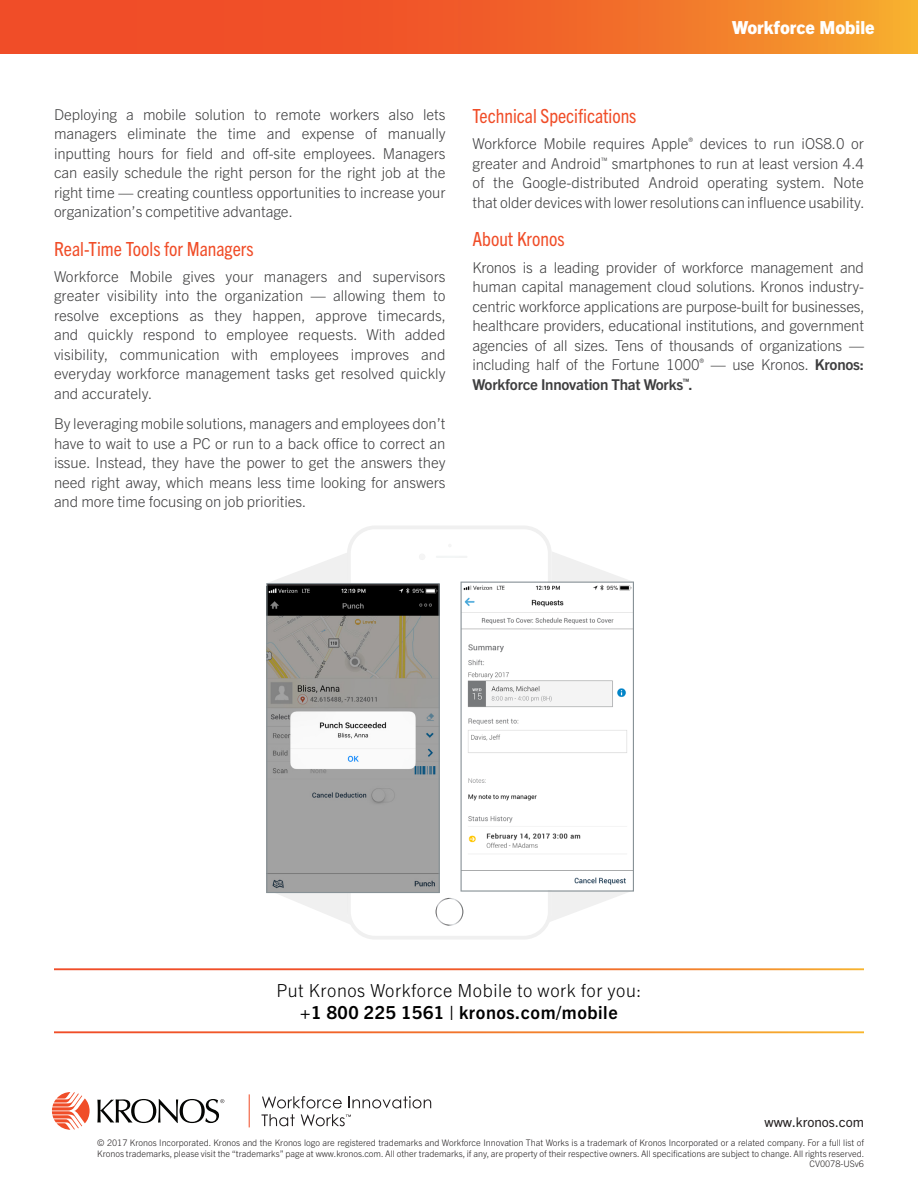
<style>
.page{position:relative;width:918px;height:1188px;background:#fff}
.page>*{position:absolute;margin:0;border:0;box-sizing:border-box;transform-origin:0 0}
.Subhead{font:condensed 19.5px "Trade Gothic Next LT Pro";color:#f04d28}
.CTA-back{font:300 18px "Trade Gothic Next LT Pro";letter-spacing:.03em;color:#000}
.CTA-back-2{font:700 18px "Trade Gothic Next LT Pro";letter-spacing:.03em;color:#000}
.t1{font:800 18px "Trade Gothic Next LT Pro";color:#fff}
.Body{font:300 15px/19.5px "Trade Gothic Next LT Pro";letter-spacing:-.005em;color:#3e3e3f;text-align:justify}
.t2{font:13.5px "Trade Gothic Next LT Pro";color:#231f20}
.t3{font:300 9px/10.5px "Trade Gothic Next LT Pro";color:#231f20;text-align:right}
.s1{font-weight:700}
</style>
<div class="page">
<svg style="left:0;top:0;width:918px;height:54px;background:#f16629"></svg>
<svg style="left:52px;top:1092px;width:38px;height:38px"></svg>
<hr style="left:249px;top:1094px;width:1px;height:33px;background:#f04d28">
<svg style="left:262px;top:1096px;width:80px;height:12px"></svg>
<svg style="left:349px;top:1096px;width:82px;height:12px"></svg>
<svg style="left:261px;top:1114px;width:34px;height:12px"></svg>
<svg style="left:301px;top:1114px;width:50px;height:12px"></svg>
<svg style="left:97px;top:1099px;width:127px;height:24px"></svg>
<svg style="left:552px;top:552px;width:82px;height:30px"></svg>
<svg style="left:347px;top:526px;width:205px;height:413px"></svg>
<svg style="left:269px;top:553px;width:79px;height:30px"></svg>
<svg style="left:549px;top:892px;width:79px;height:30px"></svg>
<svg style="left:269px;top:893px;width:84px;height:33px"></svg>
<svg style="left:436px;top:898px;width:27px;height:28px"></svg>
<svg style="left:419px;top:554px;width:6px;height:6px"></svg>
<svg style="left:448px;top:544px;width:4px;height:3px"></svg>
<hr style="left:436px;top:556px;width:32px;height:2px;background:#f3f5f5">
<svg style="left:461px;top:582px;width:173px;height:310px"></svg>
<svg style="left:266px;top:583px;width:174px;height:310px;background:#999997"></svg>
<p class="t1" style="left:732px;top:15px;width:144px">Workforce Mobile</p>
<p class="Body" style="left:54px;top:103px;width:393px">Deploying a mobile solution to remote workers also lets managers eliminate the time and expense of manually inputting hours for field and off-site employees. Managers can easily schedule the right person for the right job at the right time — creating countless opportunities to increase your organization’s competitive advantage.</p>
<p class="Subhead" style="left:54px;top:235px;width:201px">Real-Time Tools for Managers</p>
<p class="Body" style="left:54px;top:266px;width:394px">Workforce Mobile gives your managers and supervisors greater visibility into the organization — allowing them to resolve exceptions as they happen, approve timecards, and quickly respond to employee requests. With added visibility, communication with employees improves and everyday workforce management tasks get resolved quickly and accurately.</p>
<p class="Body" style="left:54px;top:413px;width:393px">By leveraging mobile solutions, managers and employees don’t have to wait to use a PC or run to a back office to correct an issue. Instead, they have the power to get the answers they need right away, which means less time looking for answers and more time focusing on job priorities.</p>
<p class="Subhead" style="left:472px;top:103px;width:165px">Technical Specifications</p>
<p class="Body" style="left:472px;top:133px;width:394px">Workforce Mobile requires Apple<sup>®</sup> devices to run iOS8.0 or greater and Android<sup>™</sup> smartphones to run at least version 4.4 of the Google-distributed Android operating system. Note that older devices with lower resolutions can influence usability.</p>
<p class="Subhead" style="left:472px;top:226px;width:94px">About Kronos</p>
<p class="Body" style="left:472px;top:256px;width:394px">Kronos is a leading provider of workforce management and human capital management cloud solutions. Kronos industry&shy;centric workforce applications are purpose-built for businesses, healthcare providers, educational institutions, and government agencies of all sizes. Tens of thousands of organizations — including half of the Fortune 1000<sup>®</sup> — use Kronos. <span class="s1">Kronos:<br>Workforce Innovation That Works</span><sup>™</sup><span class="s1">.</span></p>
<p class="CTA-back" style="left:276px;top:977px;width:367px">Put Kronos Workforce Mobile to work for you:</p>
<p class="CTA-back-2" style="left:300px;top:1000px;width:319px">+1 800 225 1561 | kronos.com/mobile</p>
<p class="t2" style="left:764px;top:1113px;width:101px">www.kronos.com</p>
<p class="t3" style="left:97px;top:1137px;width:769px">© 2017 Kronos Incorporated. Kronos and the Kronos logo are registered trademarks and Workforce Innovation That Works is a trademark of Kronos Incorporated or a related company. For a full list of<br>Kronos trademarks, please visit the “trademarks” page at www.kronos.com. All other trademarks, if any, are property of their respective owners. All specifications are subject to change. All rights reserved.<br>CV0078-USv6</p>
</div>
